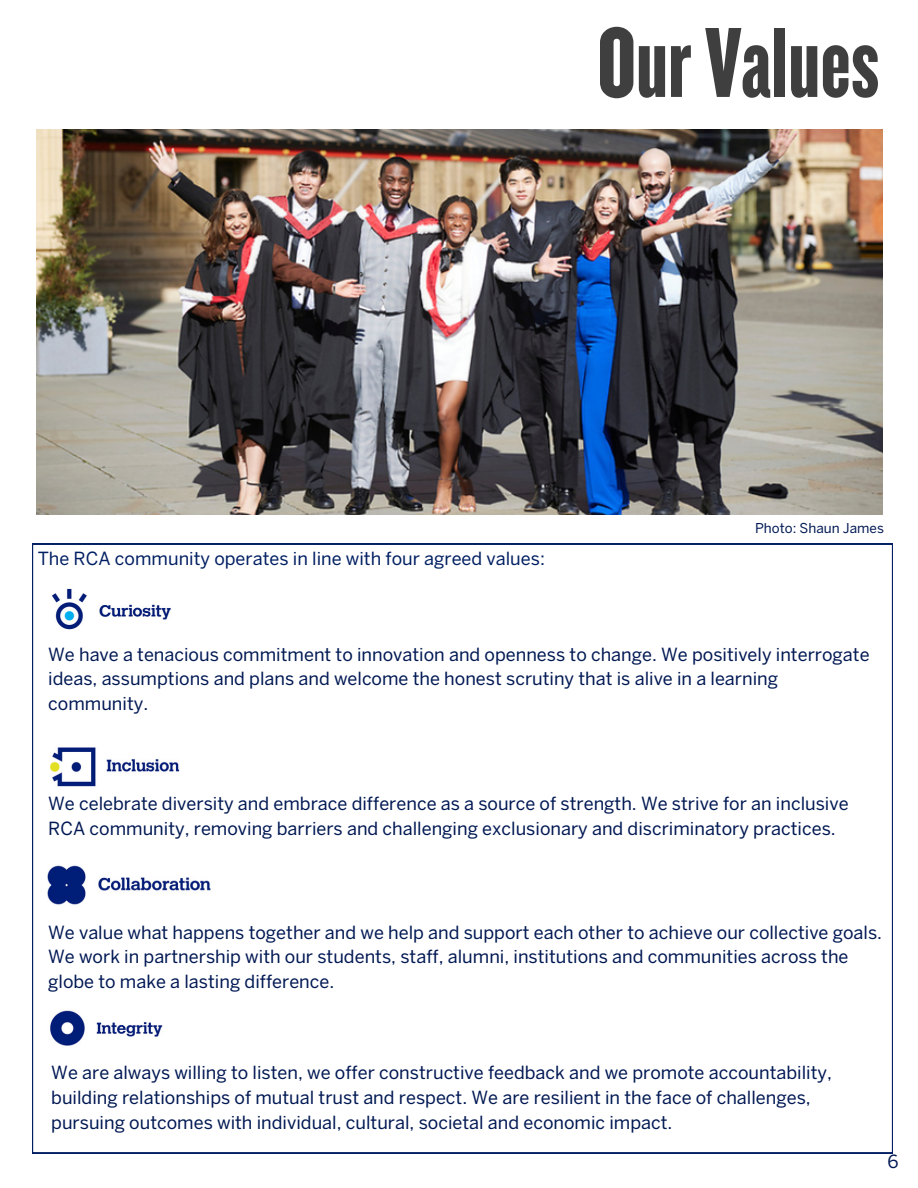
<style>
.page{position:relative;width:918px;height:1188px;background:#fff}
.page>*{position:absolute;margin:0;border:0;box-sizing:border-box;transform-origin:0 0}
.t1{font:103.5px "Knockout 68 Full Featherwt";color:#3f3f3f}
.t2{font:18px/24.8px "Benton Sans";color:#001853}
.t3{font:18px "Benton Sans";color:#011f62}
.t4{font:13.5px "Benton Sans";color:#001853}
</style>
<div class="page">
<svg style="left:32px;top:544px;width:861px;height:609px"></svg>
<img style="left:36px;top:130px;width:846px;height:385px">
<img style="left:48px;top:581px;width:174px;height:55px">
<img style="left:38px;top:739px;width:193px;height:56px">
<img style="left:41px;top:856px;width:188px;height:58px">
<img style="left:38px;top:1001px;width:178px;height:54px">
<h1 class="t1" style="left:598px;top:14px;width:283px">OurValues</h1>
<p class="t3" style="left:38px;top:548px;width:509px">The RCA community operates in line with four agreed values:</p>
<p class="t4" style="left:755px;top:520px;width:130px">Photo: Shaun James</p>
<p class="t2" style="left:48px;top:642px;width:823px">We have a tenacious commitment to innovation and openness to change. We positively interrogate ideas, assumptions and plans and welcome the honest scrutiny that is alive in a learning community.</p>
<p class="t2" style="left:48px;top:792px;width:802px">We celebrate diversity and embrace difference as a source of strength. We strive for an inclusive<br>RCA community, removing barriers and challenging exclusionary and discriminatory practices.</p>
<p class="t2" style="left:48px;top:920px;width:835px">We value what happens together and we help and support each other to achieve our collective goals.<br>We work in partnership with our students, staff, alumni, institutions and communities across the globe to make a lasting difference.</p>
<p class="t2" style="left:51px;top:1060px;width:782px">We are always willing to listen, we offer constructive feedback and we promote accountability, building relationships of mutual trust and respect. We are resilient in the face of challenges, pursuing outcomes with individual, cultural, societal and economic impact.</p>
<p class="t2" style="left:887px;top:1150px;width:13px">6</p>
</div>
